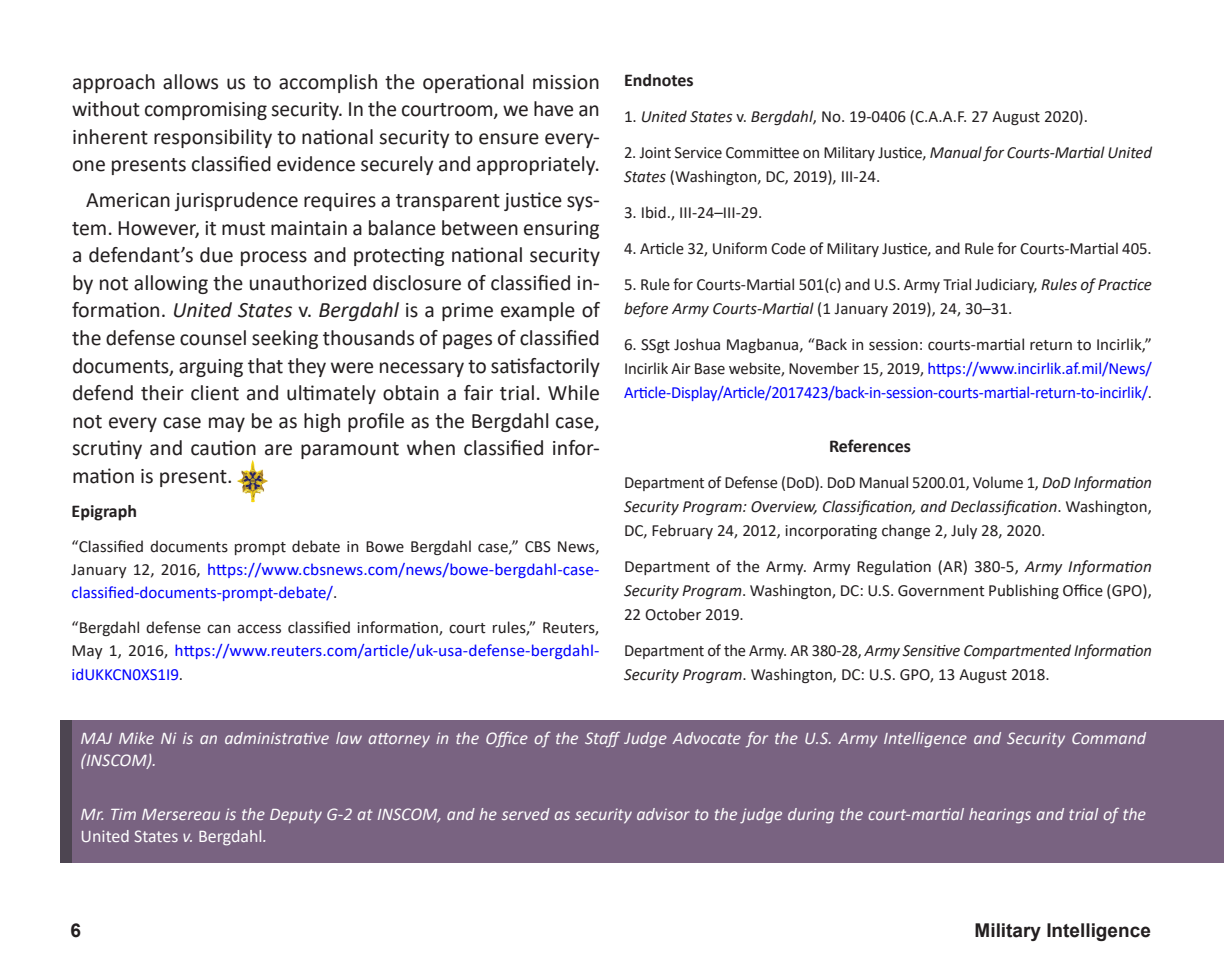
<style>
.page{position:relative;width:1224px;height:972px;background:#fff}
.page>*{position:absolute;margin:0;border:0;box-sizing:border-box;transform-origin:0 0}
.Body_Text{font:22px/27.6px "Calibri";color:#231f20;text-align:justify}
.t1{font:700 19px "Arial";color:#231f20}
.Biography{font:italic 18px/22px "Calibri";color:#fff}
.Endnote_title{font:700 18px "Calibri";color:#231f20}
.Endnote_title_No_Spa{font:700 18px "Calibri";color:#231f20}
.Endnote_text{font:17px/24px "Calibri";color:#231f20;text-align:justify}
.Endnote_text-2{font:17px/23px "Calibri";letter-spacing:-.01em;color:#00f;text-align:justify}
.s1{font-style:italic}
.s2{color:#231f20}
.s3{color:#00f}
.s4{font-style:normal}
</style>
<div class="page">
<div style="left:72px;top:721px;width:1152px;height:142px;background:#796381"></div>
<img style="left:237px;top:460px;width:31px;height:43px">
<p class="Body_Text" style="left:72px;top:67px;width:529px">approach allows us to accomplish the operational mission without compromising security. In the courtroom, we have an inherent responsibility to national security to ensure every&shy;one presents classified evidence securely and appropriately.</p>
<p class="Body_Text" style="left:72px;top:185px;width:530px;text-indent:14px">American jurisprudence requires a transparent justice sys&shy;tem. However, it must maintain a balance between ensuring a defendant’s due process and protecting national security by not allowing the unauthorized disclosure of classified in&shy;formation. <span class="s1">United States</span> v. <span class="s1">Bergdahl</span> is a prime example of the defense counsel seeking thousands of pages of classified documents, arguing that they were necessary to satisfactorily defend their client and ultimately obtain a fair trial. While not every case may be as high profile as the Bergdahl case, scrutiny and caution are paramount when classified infor&shy;mation is present.</p>
<p class="Endnote_title_No_Spa" style="left:72px;top:499px;width:67px">Epigraph</p>
<p class="Endnote_text-2" style="left:72px;top:535px;width:530px"><span class="s2">“Classified documents prompt debate in Bowe Bergdahl case,” CBS News, January 12, 2016,</span> https://www.cbsnews.com/news/bowe-bergdahl-case&shy;classified-documents-prompt-debate/<span class="s2">.</span></p>
<p class="Endnote_text" style="left:72px;top:616px;width:529px">“Bergdahl defense can access classified information, court rules,” Reuters, May 1, 2016, <span class="s3">https://www.reuters.com/article/uk-usa-defense-bergdahl&shy;idUKKCN0XS1I9</span>.</p>
<p class="Endnote_title" style="left:624px;top:67px;width:71px">Endnotes</p>
<p class="Endnote_text" style="left:624px;top:103px;width:466px">1. <span class="s1">United States</span> v. <span class="s1">Bergdahl</span>, No. 19-0406 (C.A.A.F. 27 August 2020).</p>
<p class="Endnote_text" style="left:624px;top:139px;width:530px">2. Joint Service Committee on Military Justice, <span class="s1">Manual for Courts-Martial United<br>States</span> (Washington, DC, 2019), III-24.</p>
<p class="Endnote_text" style="left:624px;top:199px;width:140px">3. Ibid., III-24–III-29.</p>
<p class="Endnote_text" style="left:624px;top:235px;width:529px">4. Article 32, Uniform Code of Military Justice, and Rule for Courts-Martial 405.</p>
<p class="Endnote_text" style="left:624px;top:271px;width:529px">5. Rule for Courts-Martial 501(c) and U.S. Army Trial Judiciary, <span class="s1">Rules of Practice before Army Courts-Martial</span> (1 January 2019), 24, 30–31.</p>
<p class="Endnote_text-2" style="left:624px;top:331px;width:529px;line-height:24px"><span class="s2">6. SSgt Joshua Magbanua, “Back in session: courts-martial return to Incirlik,” Incirlik Air Base website, November 15, 2019,</span> https://www.incirlik.af.mil/News/ Article-Display/Article/2017423/back-in-session-courts-martial-return-to-incirlik/<span class="s2">.</span></p>
<p class="Endnote_title" style="left:829px;top:433px;width:83px">References</p>
<p class="Endnote_text" style="left:624px;top:469px;width:530px">Department of Defense (DoD). DoD Manual 5200.01, Volume 1, <span class="s1">DoD Information Security Program: Overview, Classification, and Declassification</span>. Washington, DC, February 24, 2012, incorporating change 2, July 28, 2020.</p>
<p class="Endnote_text" style="left:624px;top:553px;width:530px">Department of the Army. Army Regulation (AR) 380-5, <span class="s1">Army Information Security Program</span>. Washington, DC: U.S. Government Publishing Office (GPO), 22 October 2019.</p>
<p class="Endnote_text" style="left:624px;top:637px;width:530px">Department of the Army. AR 380-28, <span class="s1">Army Sensitive Compartmented Information<br>Security Program</span>. Washington, DC: U.S. GPO, 13 August 2018.</p>
<p class="Biography" style="left:81px;top:727px;width:1067px">MAJ Mike Ni is an administrative law attorney in the Office of the Staff Judge Advocate for the U.S. Army Intelligence and Security Command (INSCOM).</p>
<p class="Biography" style="left:81px;top:803px;width:1067px">Mr. Tim Mersereau is the Deputy G-2 at INSCOM, and he served as security advisor to the judge during the court-martial hearings and trial of the<br><span class="s4">United States</span> v. <span class="s4">Bergdahl</span>.</p>
<p class="t1" style="left:71px;top:917px;width:12px">6</p>
<p class="t1" style="left:975px;top:917px;width:178px">Military Intelligence</p>
</div>
